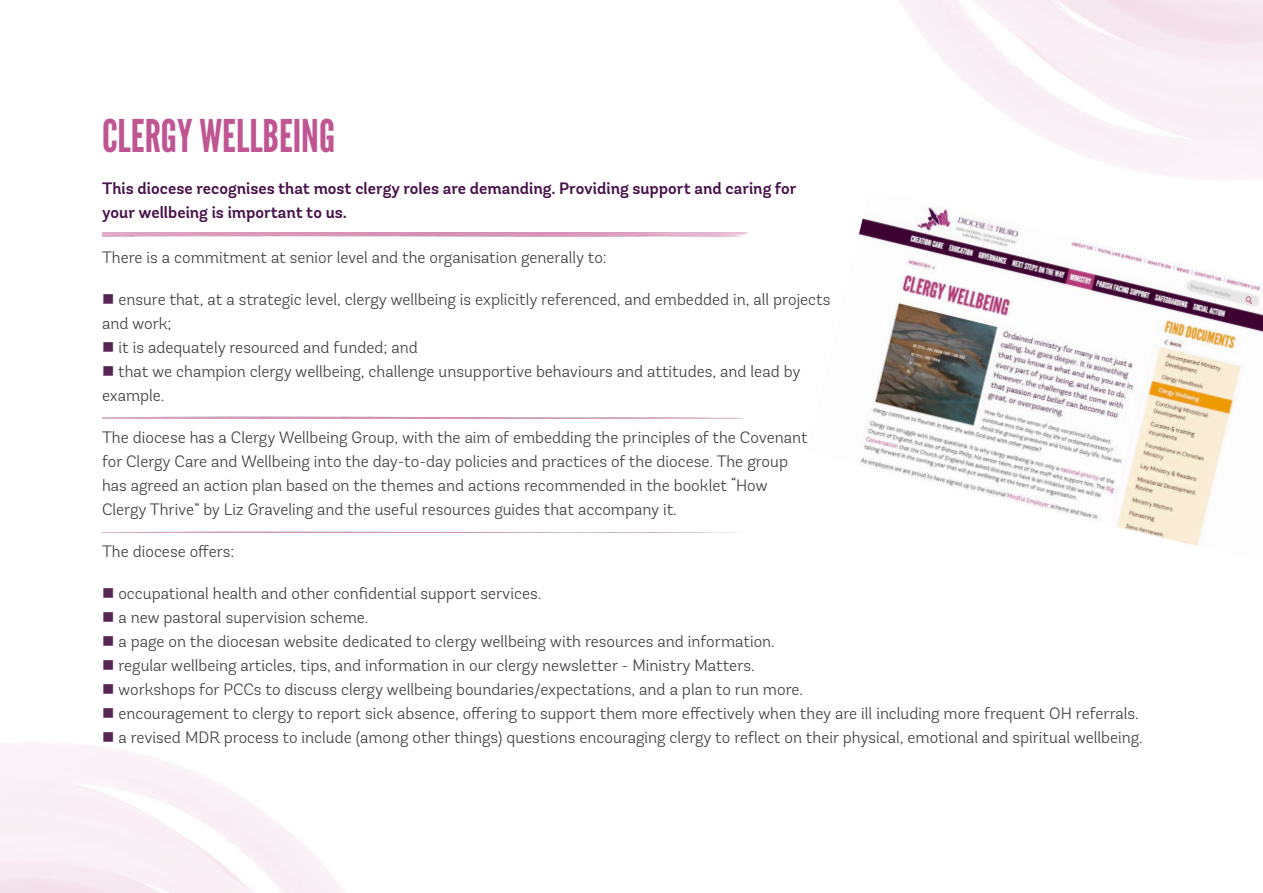
<style>
.page{position:relative;width:1263px;height:893px;background:#fff}
.page>*{position:absolute;margin:0;border:0;box-sizing:border-box;transform-origin:0 0}
.t1{font:45px "League Gothic";color:#bf5592}
.t2{font:300 16.5px/24px "Andes Rounded";color:#3e3e3f}
.t3{font:600 16.5px/24px "Andes Rounded";color:#48114a}
.s1{color:#552554}
</style>
<div class="page">
<img style="left:859px;top:207px;width:404px;height:339px">
<p class="t1" style="left:102px;top:109px;width:235px">CLERGY WELLBEING</p>
<p class="t3" style="left:102px;top:177px;width:696px">This diocese recognises that most clergy roles are demanding. Providing support and caring for your wellbeing is important to us.</p>
<p class="t2" style="left:102px;top:246px;width:506px">There is a commitment at senior level and the organisation generally to:</p>
<p class="t2" style="left:102px;top:288px;width:730px"><span class="s1">■</span> ensure that, at a strategic level, clergy wellbeing is explicitly referenced, and embedded in, all projects and work;</p>
<p class="t2" style="left:102px;top:336px;width:317px"><span class="s1">■</span> it is adequately resourced and funded; and</p>
<p class="t2" style="left:102px;top:360px;width:700px"><span class="s1">■</span> that we champion clergy wellbeing, challenge unsupportive behaviours and attitudes, and lead by example.</p>
<p class="t2" style="left:102px;top:426px;width:707px">The diocese has a Clergy Wellbeing Group, with the aim of embedding the principles of the Covenant for Clergy Care and Wellbeing into the day-to-day policies and practices of the diocese. The group has agreed an action plan based on the themes and actions recommended in the booklet “How Clergy Thrive” by Liz Graveling and the useful resources guides that accompany it.</p>
<p class="t2" style="left:102px;top:540px;width:134px">The diocese offers:</p>
<p class="t2" style="left:102px;top:582px;width:441px"><span class="s1">■</span> occupational health and other confidential support services.</p>
<p class="t2" style="left:102px;top:606px;width:268px"><span class="s1">■</span> a new pastoral supervision scheme.</p>
<p class="t2" style="left:102px;top:630px;width:674px"><span class="s1">■</span> a page on the diocesan website dedicated to clergy wellbeing with resources and information.</p>
<p class="t2" style="left:102px;top:654px;width:654px"><span class="s1">■</span> regular wellbeing articles, tips, and information in our clergy newsletter - Ministry Matters.</p>
<p class="t2" style="left:102px;top:678px;width:703px"><span class="s1">■</span> workshops for PCCs to discuss clergy wellbeing boundaries/expectations, and a plan to run more.</p>
<p class="t2" style="left:102px;top:702px;width:1038px"><span class="s1">■</span> encouragement to clergy to report sick absence, offering to support them more effectively when they are ill including more frequent OH referrals.</p>
<p class="t2" style="left:102px;top:726px;width:1042px"><span class="s1">■</span> a revised MDR process to include (among other things) questions encouraging clergy to reflect on their physical, emotional and spiritual wellbeing.</p>
</div>
